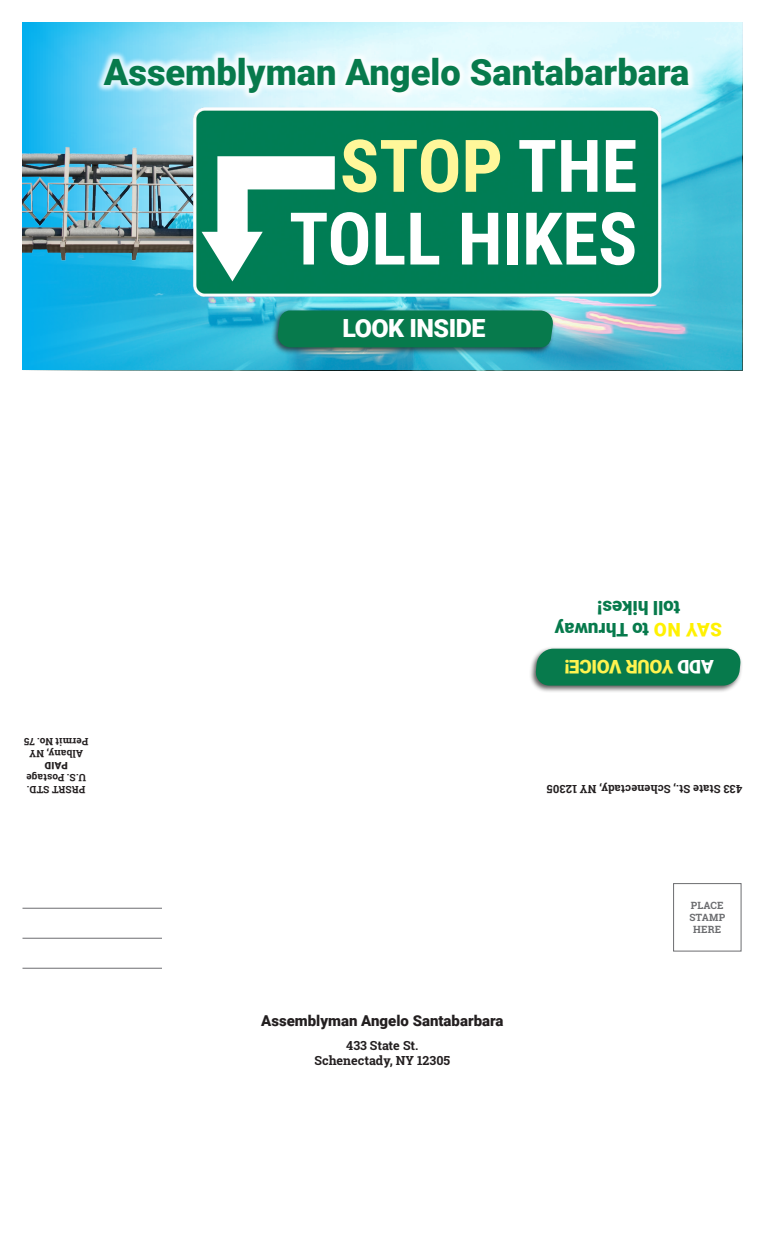
<style>
.page{position:relative;width:765px;height:1260px;background:#fff}
.page>*{position:absolute;margin:0;border:0;box-sizing:border-box;transform-origin:0 0}
.t1{font:700 72.75px/72.8px "Roboto Condensed";color:#fff;text-align:right}
.t2{font:900 36.25px "Roboto";color:#077a4c}
.t3{font:900 25px "Roboto";letter-spacing:-.02em;color:#fff}
.t4{font:900 18.75px/22.5px "Roboto";color:#077a4c;text-align:center}
.t5{font:900 18.75px "Roboto";letter-spacing:-.02em;color:#fff34f}
.t6{font:900 15px "Roboto";color:#231f20}
.t7{font:700 12.5px/15px "Roboto Slab";color:#231f20;text-align:center}
.t8{font:700 11.25px "Roboto Slab";letter-spacing:.01em;color:#231f20}
.t9{font:700 10px/12px "Roboto Slab";letter-spacing:.01em;color:#231f20}
.t10{font:700 10px/12px "Roboto Slab";letter-spacing:.02em;color:#6c6d70;text-align:center}
.t11{font:900 10px "Roboto";color:#231f20}
.s1{color:#fff79a}
.s2{color:#fff101}
.s3{color:#fff}
</style>
<div class="page">
<img style="left:22px;top:22px;width:720px;height:349px">
<div style="left:673px;top:883px;width:69px;height:69px;border:1px solid #6c6d70"></div>
<hr style="left:22px;top:908px;width:140px;height:1px;background:#6c6d70">
<hr style="left:22px;top:938px;width:140px;height:1px;background:#6c6d70">
<hr style="left:22px;top:968px;width:140px;height:1px;background:#6c6d70">
<div style="left:96px;top:49px;width:601px;height:52px;background:#fff;opacity:.8"></div>
<img style="left:22px;top:95px;width:649px;height:276px">
<div style="left:529px;top:646px;width:214px;height:47px;background:#231f20;opacity:.75"></div>
<svg style="left:534px;top:649px;width:208px;height:37px;background:#117d52"></svg>
<div style="left:270px;top:308px;width:286px;height:47px;background:#231f20;opacity:.75"></div>
<div style="left:276px;top:311px;width:279px;height:36px;background:#077a4c"></div>
<svg style="left:202px;top:156px;width:133px;height:125px"></svg>
<h2 class="t2" style="left:104px;top:47px;width:587px">Assemblyman Angelo Santabarbara</h2>
<h1 class="t1" style="left:289px;top:127px;width:350px"><span class="s1">STOP</span> THE<br>TOLL HIKES</h1>
<h3 class="t3" style="left:343px;top:311px;width:144px">LOOK INSIDE</h3>
<p class="t9" style="left:88px;top:760px;width:66px;text-align:center;rotate:-180deg">Albany, NY<br>Permit No. 75</p>
<p class="t11" style="left:68px;top:773px;width:24px;rotate:-180deg">PAID</p>
<p class="t9" style="left:86px;top:796px;width:61px;rotate:-180deg">PRSRT STD.<br>U.S. Postage</p>
<h3 class="t6" style="left:261px;top:1010px;width:244px">Assemblyman Angelo Santabarbara</h3>
<p class="t7" style="left:315px;top:1038px;width:137px">433 State St.<br>Schenectady, NY 12305</p>
<h3 class="t4" style="left:722px;top:642px;width:169px;rotate:-180deg"><span class="s2">SAY NO</span> to Thruway toll hikes!</h3>
<h3 class="t5" style="left:714px;top:680px;width:151px;rotate:-180deg"><span class="s3">ADD</span> YOUR VOICE!</h3>
<p class="t8" style="left:742px;top:797px;width:197px;rotate:-180deg">433 State St., Schenectady, NY 12305</p>
<p class="t10" style="left:689px;top:899px;width:37px">PLACE<br>STAMP<br>HERE</p>
</div>
